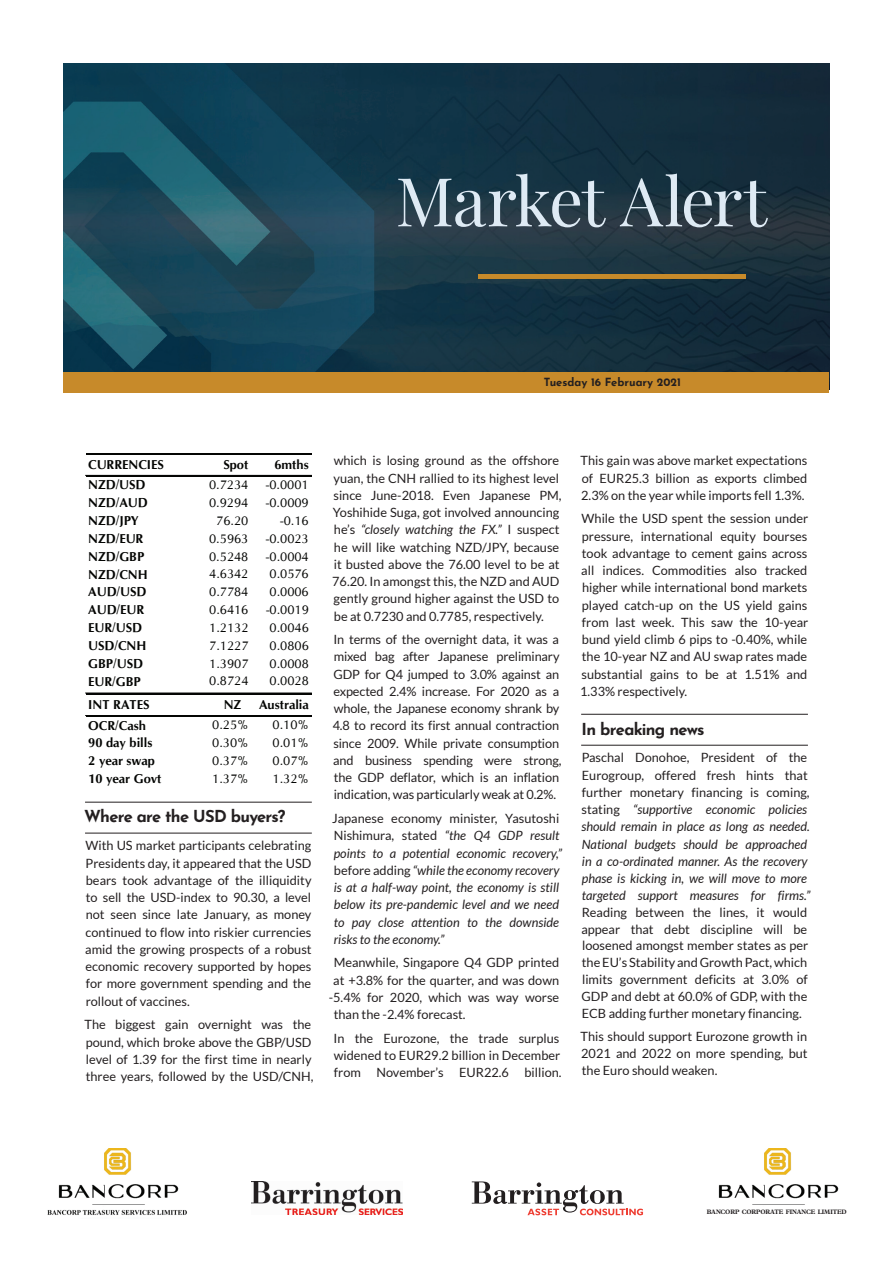
<style>
.page{position:relative;width:893px;height:1263px;background:#fff}
.page>*{position:absolute;margin:0;border:0;box-sizing:border-box;transform-origin:0 0}
.t1{font:67.5px "Playfair Display";letter-spacing:-.03em;color:#deeaf4}
.t2{font:700 16.5px "Josefin Sans";letter-spacing:-.045em;color:#231f20}
.t3{font:12.9px "CG Omega";color:#040503}
.t4{font:700 12.9px "CG Omega";letter-spacing:-.005em;color:#040503}
.t5{font:12.75px/17.2px "Lato";color:#231f20;text-align:justify}
.t6{font:italic 12.75px/17.2px "Lato";color:#231f20}
.t7{font:700 11.25px "Josefin Sans";color:#231f20}
.t8{font:700 6.45px "Plantin Std";letter-spacing:-.01em;color:#231f20;scale:.93 1}
.s1{font-style:italic}
.s2{font-style:normal}
</style>
<div class="page">
<hr style="left:85px;top:802px;width:227px;height:1px;background:#231f20">
<hr style="left:85px;top:833px;width:227px;height:1px;background:#231f20">
<hr style="left:86px;top:453px;width:225px;height:1px;background:#040503">
<hr style="left:86px;top:475px;width:225px;height:2px;background:#040503">
<hr style="left:86px;top:693px;width:225px;height:1px;background:#040503">
<hr style="left:86px;top:715px;width:225px;height:2px;background:#040503">
<hr style="left:581px;top:714px;width:227px;height:1px;background:#231f20">
<hr style="left:581px;top:745px;width:227px;height:1px;background:#231f20">
<img style="left:64px;top:64px;width:765px;height:308px">
<div style="left:64px;top:372px;width:765px;height:21px;background:#c78a2a"></div>
<hr style="left:478px;top:275px;width:268px;height:4px;background:#c78a2a">
<img style="left:47px;top:1148px;width:140px;height:67px">
<img style="left:252px;top:1181px;width:150px;height:34px">
<svg style="left:472px;top:1181px;width:171px;height:34px"></svg>
<img style="left:718px;top:1148px;width:121px;height:57px">
<h1 class="t1" style="left:395px;top:148px;width:373px">Market Alert</h1>
<p class="t7" style="left:544px;top:372px;width:139px">Tuesday 16 February 2021</p>
<p class="t4" style="left:88px;top:457px;width:77px">CURRENCIES</p>
<p class="t4" style="left:223px;top:457px;width:26px">Spot</p>
<p class="t4" style="left:274px;top:457px;width:36px">6mths</p>
<p class="t4" style="left:88px;top:477px;width:59px">NZD/USD</p>
<p class="t3" style="left:209px;top:477px;width:41px">0.7234</p>
<p class="t3" style="left:266px;top:477px;width:44px">-0.0001</p>
<p class="t4" style="left:88px;top:495px;width:61px">NZD/AUD</p>
<p class="t3" style="left:209px;top:495px;width:41px">0.9294</p>
<p class="t3" style="left:266px;top:495px;width:44px">-0.0009</p>
<p class="t4" style="left:88px;top:512px;width:52px">NZD/JPY</p>
<p class="t3" style="left:216px;top:513px;width:34px">76.20</p>
<p class="t3" style="left:280px;top:513px;width:30px">-0.16</p>
<p class="t4" style="left:88px;top:530px;width:57px">NZD/EUR</p>
<p class="t3" style="left:209px;top:531px;width:41px">0.5963</p>
<p class="t3" style="left:266px;top:531px;width:44px">-0.0023</p>
<p class="t4" style="left:88px;top:548px;width:58px">NZD/GBP</p>
<p class="t3" style="left:209px;top:548px;width:41px">0.5248</p>
<p class="t3" style="left:266px;top:548px;width:44px">-0.0004</p>
<p class="t4" style="left:88px;top:566px;width:61px">NZD/CNH</p>
<p class="t3" style="left:209px;top:566px;width:41px">4.6342</p>
<p class="t3" style="left:270px;top:566px;width:41px">0.0576</p>
<p class="t4" style="left:88px;top:584px;width:60px">AUD/USD</p>
<p class="t3" style="left:209px;top:584px;width:41px">0.7784</p>
<p class="t3" style="left:270px;top:584px;width:41px">0.0006</p>
<p class="t4" style="left:88px;top:602px;width:58px">AUD/EUR</p>
<p class="t3" style="left:209px;top:602px;width:41px">0.6416</p>
<p class="t3" style="left:266px;top:602px;width:44px">-0.0019</p>
<p class="t4" style="left:88px;top:619px;width:55px">EUR/USD</p>
<p class="t3" style="left:209px;top:620px;width:41px">1.2132</p>
<p class="t3" style="left:270px;top:620px;width:41px">0.0046</p>
<p class="t4" style="left:88px;top:637px;width:60px">USD/CNH</p>
<p class="t3" style="left:209px;top:638px;width:41px">7.1227</p>
<p class="t3" style="left:270px;top:638px;width:41px">0.0806</p>
<p class="t4" style="left:88px;top:655px;width:56px">GBP/USD</p>
<p class="t3" style="left:209px;top:655px;width:41px">1.3907</p>
<p class="t3" style="left:270px;top:655px;width:41px">0.0008</p>
<p class="t4" style="left:88px;top:673px;width:54px">EUR/GBP</p>
<p class="t3" style="left:209px;top:673px;width:41px">0.8724</p>
<p class="t3" style="left:270px;top:673px;width:41px">0.0028</p>
<p class="t4" style="left:88px;top:697px;width:63px">INT RATES</p>
<p class="t4" style="left:224px;top:697px;width:19px">NZ</p>
<p class="t4" style="left:259px;top:697px;width:51px">Australia</p>
<p class="t4" style="left:88px;top:717px;width:59px">OCR/Cash</p>
<p class="t3" style="left:212px;top:717px;width:38px">0.25%</p>
<p class="t3" style="left:273px;top:717px;width:38px">0.10%</p>
<p class="t4" style="left:88px;top:735px;width:66px">90 day bills</p>
<p class="t3" style="left:212px;top:735px;width:38px">0.30%</p>
<p class="t3" style="left:273px;top:735px;width:38px">0.01%</p>
<p class="t4" style="left:88px;top:753px;width:68px">2 year swap</p>
<p class="t3" style="left:212px;top:753px;width:38px">0.37%</p>
<p class="t3" style="left:273px;top:753px;width:38px">0.07%</p>
<p class="t4" style="left:88px;top:770px;width:75px">10 year Govt</p>
<p class="t3" style="left:212px;top:771px;width:38px">1.37%</p>
<p class="t3" style="left:273px;top:771px;width:38px">1.32%</p>
<p class="t2" style="left:84px;top:802px;width:203px">Where are the USD buyers?</p>
<p class="t5" style="left:85px;top:837px;width:228px">With US market participants celebrating Presidents day, it appeared that the USD bears took advantage of the illiquidity to sell the USD-index to 90.30, a level not seen since late January, as money continued to flow into riskier currencies amid the growing prospects of a robust economic recovery supported by hopes for more government spending and the rollout of vaccines.</p>
<p class="t5" style="left:84px;top:1016px;width:230px;text-align:left">The biggest gain overnight was the pound, which broke above the GBP/USD level of 1.39 for the first time in nearly three years, followed by the USD/CNH,</p>
<p class="t5" style="left:332px;top:452px;width:231px;text-align:left">which is losing ground as the offshore yuan, the CNH rallied to its highest level since June-2018. Even Japanese PM, Yoshihide Suga, got involved announcing he’s <span class="s1">“closely watching the FX.”</span> I suspect he will like watching NZD/JPY, because it busted above the 76.00 level to be at 76.20. In amongst this, the NZD and AUD gently ground higher against the USD to be at 0.7230 and 0.7785, respectively.</p>
<p class="t5" style="left:333px;top:631px;width:230px;text-align:left">In terms of the overnight data, it was a mixed bag after Japanese preliminary GDP for Q4 jumped to 3.0% against an expected 2.4% increase. For 2020 as a whole, the Japanese economy shrank by 4.8 to record its first annual contraction since 2009. While private consumption and business spending were strong, the GDP deflator, which is an inflation indication, was particularly weak at 0.2%.</p>
<p class="t6" style="left:332px;top:810px;width:232px"><span class="s2">Japanese economy minister, Yasutoshi Nishimura, stated</span> “the Q4 GDP result points to a potential economic recovery,” <span class="s2">before adding</span> “while the economy recovery is at a half-way point, the economy is still below its pre-pandemic level and we need to pay close attention to the downside risks to the economy.”</p>
<p class="t5" style="left:334px;top:954px;width:227px">Meanwhile, Singapore Q4 GDP printed</p>
<p class="t5" style="left:333px;top:971px;width:227px">at +3.8% for the quarter, and was down</p>
<p class="t5" style="left:329px;top:989px;width:232px">-5.4% for 2020, which was way worse</p>
<p class="t5" style="left:334px;top:1006px;width:133px">than the -2.4% forecast.</p>
<p class="t5" style="left:333px;top:1029px;width:230px;text-align:left">In the Eurozone, the trade surplus widened to EUR29.2 billion in December from November’s EUR22.6 billion.</p>
<p class="t5" style="left:581px;top:452px;width:228px">This gain was above market expectations of EUR25.3 billion as exports climbed 2.3% on the year while imports fell 1.3%.</p>
<p class="t5" style="left:580px;top:510px;width:230px">While the USD spent the session under pressure, international equity bourses took advantage to cement gains across all indices. Commodities also tracked higher while international bond markets played catch-up on the US yield gains from last week. This saw the 10-year bund yield climb 6 pips to -0.40%, while the 10-year NZ and AU swap rates made substantial gains to be at 1.51% and 1.33% respectively.</p>
<p class="t2" style="left:582px;top:714px;width:125px">In breaking news</p>
<p class="t6" style="left:581px;top:749px;width:230px"><span class="s2">Paschal Donohoe, President of the Eurogroup, offered fresh hints that further monetary financing is coming, stating</span> “supportive economic policies should remain in place as long as needed.<br>National budgets should be approached in a co-ordinated manner. As the recovery phase is kicking in, we will move to more targeted support measures for firms.”</p>
<p class="t5" style="left:581px;top:904px;width:229px;line-height:16.8px">Reading between the lines, it would appear that debt discipline will be loosened amongst member states as per the EU’s Stability and Growth Pact, which limits government deficits at 3.0% of GDP and debt at 60.0% of GDP, with the ECB adding further monetary financing.</p>
<p class="t5" style="left:581px;top:1027px;width:229px">This should support Eurozone growth in 2021 and 2022 on more spending, but the Euro should weaken.</p>
<p class="t8" style="left:707px;top:1208px;width:152px">BANCORP CORPORATE FINANCE LIMITED</p>
</div>
